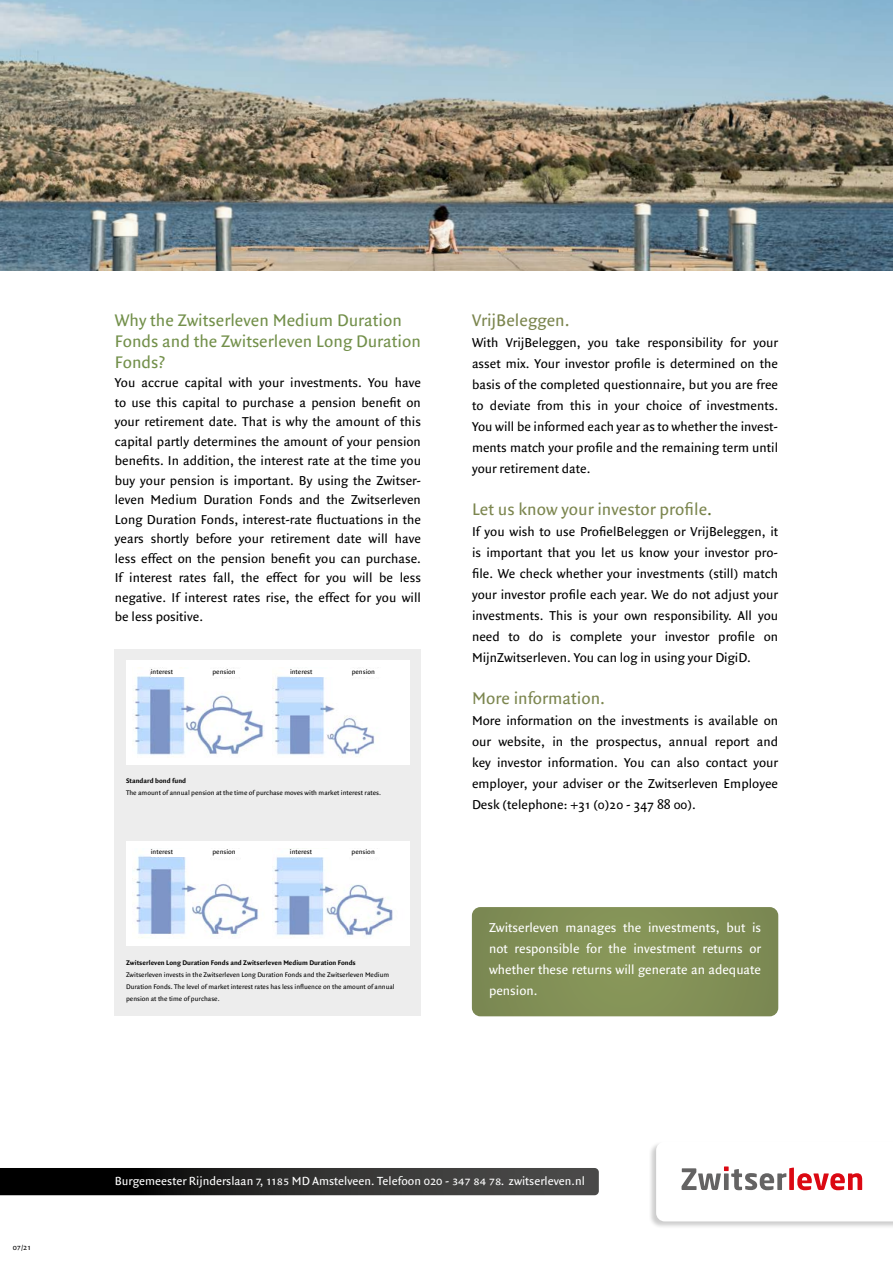
<style>
.page{position:relative;width:893px;height:1263px;background:#fff}
.page>*{position:absolute;margin:0;border:0;box-sizing:border-box;transform-origin:0 0}
.t1{font:18px/21px "Quadraat Sans";color:#73904b}
.t2{font:18px "Quadraat Sans";color:#7c864f}
.t3{font:13.8px/21px "Quadraat Sans";color:#000;text-align:justify}
.t4{font:13.8px/21px "Quadraat Sans";color:#fff;text-align:justify}
.t5{font:12.6px "Quadraat Sans";color:#fff}
.t6{font:8.25px "Quadraat Sans Small Caps";color:#000}
.t7{font:7.2px/12px "Quadraat Sans";color:#000}
.t8{font:700 7.2px "Quadraat Sans";color:#000}
.s1{color:#627133}
.s2{font-family:"Quadraat Sans Small Caps"}
</style>
<div class="page">
<div style="left:472px;top:907px;width:306px;height:109px;background:#829056;border-radius:9px"></div>
<img style="left:0;top:0;width:893px;height:271px">
<div style="left:115px;top:649px;width:306px;height:367px;background:#ededed"></div>
<div style="left:126px;top:660px;width:284px;height:104px;background:#fff"></div>
<div style="left:126px;top:842px;width:284px;height:104px;background:#fff"></div>
<img style="left:135px;top:667px;width:129px;height:88px">
<img style="left:135px;top:851px;width:124px;height:87px">
<img style="left:273px;top:668px;width:102px;height:89px">
<img style="left:274px;top:849px;width:119px;height:87px">
<div style="left:151px;top:669px;width:106px;height:7px;background:#fff"></div>
<div style="left:151px;top:849px;width:106px;height:8px;background:#fff"></div>
<div style="left:290px;top:669px;width:106px;height:7px;background:#fff"></div>
<div style="left:290px;top:849px;width:106px;height:8px;background:#fff"></div>
<svg style="left:0;top:1168px;width:599px;height:27px;background:#262626"></svg>
<div style="left:649px;top:1141px;width:244px;height:88px;background:#000;opacity:.2"></div>
<svg style="left:656px;top:1142px;width:237px;height:79px"></svg>
<p class="t6" style="left:13px;top:1243px;width:20px">07/21</p>
<h1 class="t1" style="left:115px;top:310px;width:308px">Why the Zwitserleven Medium Duration<br>Fonds and the Zwitserleven Long Duration<br>Fonds?</h1>
<p class="t3" style="left:115px;top:373px;width:308px;line-height:19.5px">You accrue capital with your investments. You have to use this capital to purchase a pension benefit on your retirement date. That is why the amount of this capital partly determines the amount of your pension benefits. In addition, the interest rate at the time you buy your pension is important. By using the Zwitser&shy;leven Medium Duration Fonds and the Zwitserleven Long Duration Fonds, interest-rate fluctuations in the years shortly before your retirement date will have less effect on the pension benefit you can purchase.<br>If interest rates fall, the effect for you will be less negative. If interest rates rise, the effect for you will be less positive.</p>
<p class="t7" style="left:151px;top:666px;width:24px">interest</p>
<p class="t7" style="left:212px;top:666px;width:25px">pension</p>
<p class="t7" style="left:290px;top:666px;width:24px">interest</p>
<p class="t7" style="left:352px;top:666px;width:25px">pension</p>
<p class="t8" style="left:126px;top:777px;width:62px">Standard bond fund</p>
<p class="t7" style="left:126px;top:787px;width:256px">The amount of annual pension at the time of purchase moves with market interest rates.</p>
<p class="t7" style="left:151px;top:846px;width:24px">interest</p>
<p class="t7" style="left:212px;top:846px;width:25px">pension</p>
<p class="t7" style="left:290px;top:846px;width:24px">interest</p>
<p class="t7" style="left:351px;top:846px;width:25px">pension</p>
<p class="t8" style="left:126px;top:958px;width:231px">Zwitserleven Long Duration Fonds and Zwitserleven Medium Duration Fonds</p>
<p class="t7" style="left:126px;top:968px;width:270px">Zwitserleven invests in the Zwitserleven Long Duration Fonds and the Zwitserleven Medium<br>Duration Fonds. The level of market interest rates has less influence on the amount of annual pension at the time of purchase.</p>
<h1 class="t2" style="left:472px;top:309px;width:99px">VrijBeleggen.</h1>
<p class="t3" style="left:472px;top:332px;width:308px">With VrijBeleggen, you take responsibility for your asset mix. Your investor profile is determined on the basis of the completed questionnaire, but you are free to deviate from this in your choice of investments.<br>You will be informed each year as to whether the invest&shy;ments match your profile and the remaining term until your retirement date.</p>
<h1 class="t2" style="left:472px;top:498px;width:242px">Let us know your investor profile<span class="s1">.</span></h1>
<p class="t3" style="left:472px;top:521px;width:308px">If you wish to use ProfielBeleggen or VrijBeleggen, it is important that you let us know your investor pro&shy;file. We check whether your investments (still) match your investor profile each year. We do not adjust your investments. This is your own responsibility. All you need to do is complete your investor profile on MijnZwitserleven. You can log in using your DigiD.</p>
<h1 class="t2" style="left:472px;top:687px;width:135px">More information.</h1>
<p class="t3" style="left:472px;top:710px;width:308px">More information on the investments is available on our website, in the prospectus, annual report and key investor information. You can also contact your employer, your adviser or the Zwitserleven Employee Desk (telephone: +31 (0)20 - 347 88 00).</p>
<p class="t4" style="left:489px;top:917px;width:274px">Zwitserleven manages the investments, but is not responsible for the investment returns or whether these returns will generate an adequate pension.</p>
<p class="t5" style="left:115px;top:1173px;width:472px">Burgemeester Rijnderslaan <span class="s2">7, 1185</span> MD Amstelveen. Telefoon <span class="s2">020 - 347 84 78.</span> zwitserleven.nl</p>
</div>
